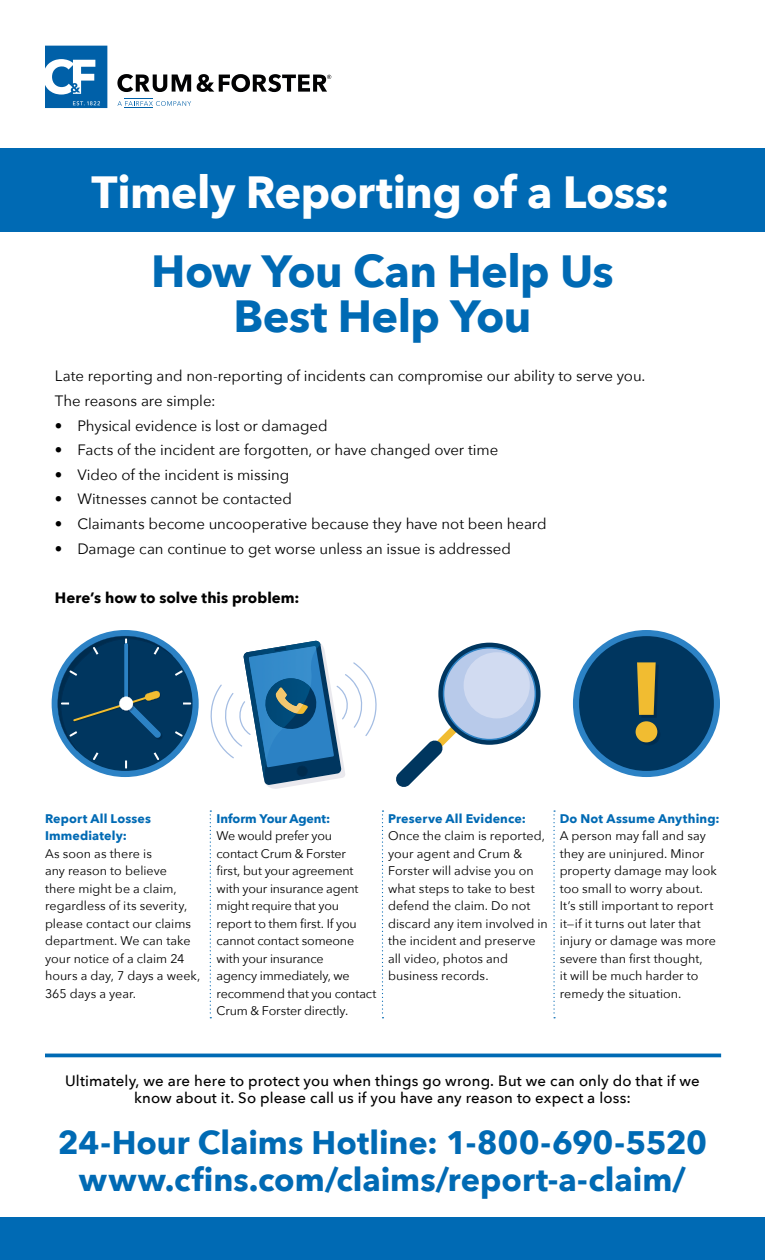
<style>
.page{position:relative;width:765px;height:1260px;background:#fff}
.page>*{position:absolute;margin:0;border:0;box-sizing:border-box;transform-origin:0 0}
.t1{font:700 45px/45px "Avenir Next";letter-spacing:-.015em;color:#006ab4;text-align:center}
.t2{font:700 45px "Avenir Next";letter-spacing:-.015em;color:#fff}
.t3{font:700 32.5px/37.1px "Avenir Next";color:#006ab4;text-align:center}
.t4{font:15px/24.6px "Avenir Next";letter-spacing:-.005em;color:#000}
.t5{font:500 15px/17.5px "Avenir Next";letter-spacing:.005em;color:#000;text-align:center}
.t6{font:700 15px "Avenir Next";letter-spacing:.005em;color:#000}
.t7{font:12.5px/17.5px "Avenir Next";color:#000}
.t8{font:700 12.5px/17.5px "Avenir Next";letter-spacing:.01em;color:#006ab4}
.t9{font:700 12.5px "Avenir Next";letter-spacing:-.01em;color:#006ab4}
</style>
<div class="page">
<div style="left:0;top:1217px;width:765px;height:43px;background:#006ab4"></div>
<svg style="left:117px;top:74px;width:74px;height:18px"></svg>
<svg style="left:117px;top:101px;width:74px;height:7px"></svg>
<svg style="left:45px;top:46px;width:62px;height:62px"></svg>
<svg style="left:197px;top:74px;width:134px;height:18px"></svg>
<div style="left:0;top:148px;width:765px;height:84px;background:#006ab4"></div>
<svg style="left:210px;top:810px;width:1px;height:208px"></svg>
<svg style="left:382px;top:810px;width:1px;height:208px"></svg>
<svg style="left:553px;top:810px;width:2px;height:208px"></svg>
<hr style="left:45px;top:1054px;width:676px;height:3px;background:#006ab4">
<div style="left:52px;top:630px;width:147px;height:147px;background:#2c82c5;border-radius:50%"></div>
<div style="left:58px;top:636px;width:135px;height:135px;background:#00365f;border-radius:50%"></div>
<hr style="left:125px;top:638px;width:2px;height:131px;background:#fff">
<hr style="left:61px;top:703px;width:130px;height:2px;background:#fff">
<svg style="left:57px;top:636px;width:126px;height:124px"></svg>
<svg style="left:210px;top:640px;width:167px;height:149px"></svg>
<img style="left:243px;top:641px;width:77px;height:140px">
<img style="left:249px;top:646px;width:67px;height:116px">
<img style="left:263px;top:678px;width:47px;height:50px">
<img style="left:276px;top:687px;width:27px;height:26px">
<div style="left:438px;top:643px;width:103px;height:102px;background:#00365f;border-radius:50%"></div>
<svg style="left:396px;top:647px;width:140px;height:140px"></svg>
<div style="left:573px;top:630px;width:147px;height:147px;background:#2c82c5;border-radius:50%"></div>
<div style="left:579px;top:636px;width:135px;height:135px;background:#00365f;border-radius:50%"></div>
<svg style="left:636px;top:662px;width:24px;height:83px"></svg>
<h1 class="t2" style="left:92px;top:153px;width:580px">Timely Reporting of a Loss:</h1>
<h1 class="t1" style="left:151px;top:248px;width:464px">How You Can Help Us<br>Best Help You</h1>
<p class="t4" style="left:55px;top:363px;width:592px">Late reporting and non-reporting of incidents can compromise our ability to serve you.<br>The reasons are simple:</p>
<p class="t4" style="left:55px;top:412px;width:274px">• Physical evidence is lost or damaged</p>
<p class="t4" style="left:55px;top:437px;width:445px">• Facts of the incident are forgotten, or have changed over time</p>
<p class="t4" style="left:55px;top:462px;width:236px">• Video of the incident is missing</p>
<p class="t4" style="left:55px;top:486px;width:239px">• Witnesses cannot be contacted</p>
<p class="t4" style="left:55px;top:511px;width:493px">• Claimants become uncooperative because they have not been heard</p>
<p class="t4" style="left:55px;top:535px;width:458px">• Damage can continue to get worse unless an issue is addressed</p>
<p class="t6" style="left:55px;top:584px;width:246px">Here’s how to solve this problem:</p>
<p class="t8" style="left:45px;top:810px;width:108px">Report All Losses<br>Immediately:</p>
<p class="t7" style="left:45px;top:844px;width:157px">As soon as there is<br>any reason to believe there might be a claim, regardless of its severity, please contact our claims department. We can take your notice of a claim 24 hours a day, 7 days a week,<br>365 days a year.</p>
<p class="t9" style="left:217px;top:808px;width:115px">Inform Your Agent:</p>
<p class="t7" style="left:217px;top:827px;width:161px">We would prefer you contact Crum &amp; Forster<br>first, but your agreement with your insurance agent might require that you report to them first. If you cannot contact someone with your insurance<br>agency immediately, we recommend that you contact<br>Crum &amp; Forster directly.</p>
<p class="t8" style="left:388px;top:810px;width:139px">Preserve All Evidence:</p>
<p class="t7" style="left:388px;top:827px;width:161px">Once the claim is reported, your agent and Crum &amp;<br>Forster will advise you on what steps to take to best defend the claim. Do not discard any item involved in the incident and preserve all video, photos and business records.</p>
<p class="t8" style="left:560px;top:810px;width:162px">Do Not Assume Anything:</p>
<p class="t7" style="left:560px;top:827px;width:159px">A person may fall and say they are uninjured. Minor property damage may look too small to worry about.<br>It’s still important to report it—if it turns out later that injury or damage was more severe than first thought,<br>it will be much harder to remedy the situation.</p>
<p class="t5" style="left:65px;top:1071px;width:636px">Ultimately, we are here to protect you when things go wrong. But we can only do that if we know about it. So please call us if you have any reason to expect a loss:</p>
<h2 class="t3" style="left:58px;top:1124px;width:651px">24-Hour Claims Hotline: 1-800-690-5520 www.cfins.com/claims/report-a-claim/</h2>
</div>
